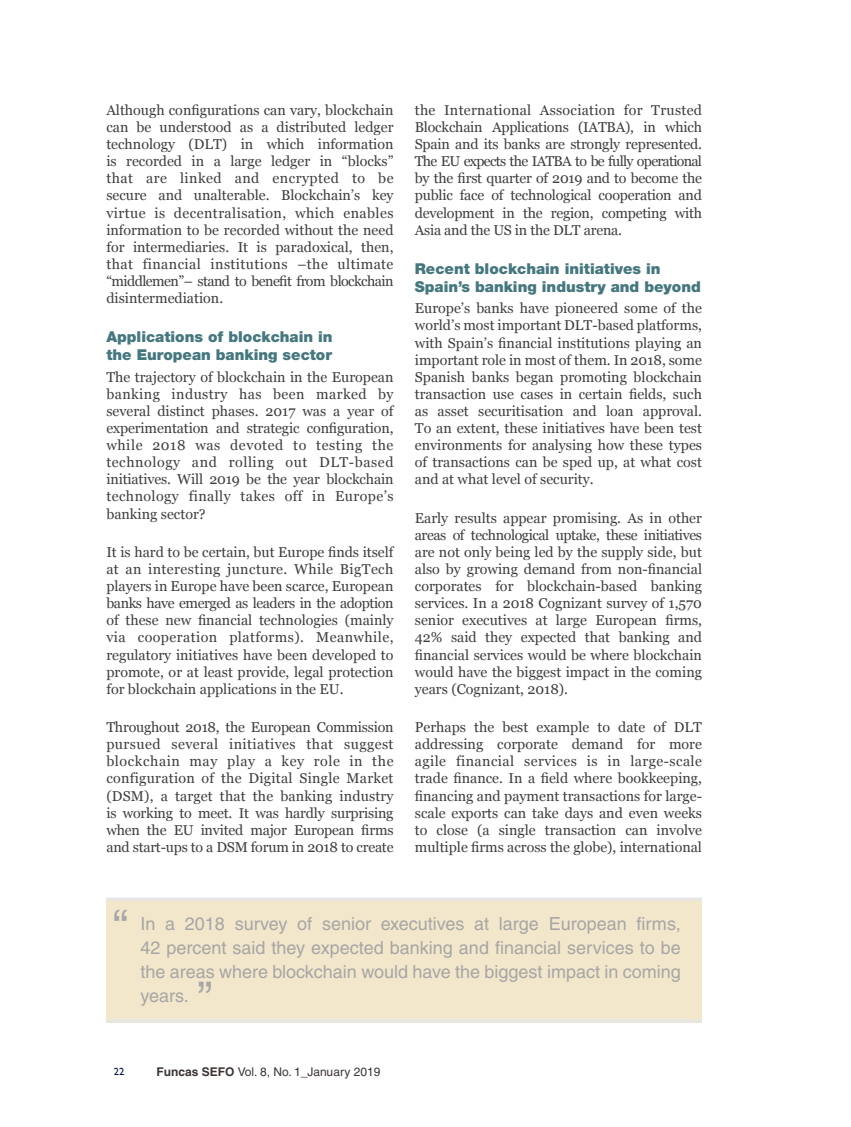
<style>
.page{position:relative;width:851px;height:1127px;background:#fff}
.page>*{position:absolute;margin:0;border:0;box-sizing:border-box;transform-origin:0 0}
._10_-_Texto_Grisete{font:45px "Helvetica";color:#a6a6a6}
._10_-_Texto_Grisete-2{font:18px/24px "Helvetica";color:#a6a6a6;text-align:justify}
._05_-_Epigrafe{font:900 15px/18px "Helvetica Neue";color:#45777e}
._04_-_Texto_general{font:14.25px/17.1px "Georgia";color:#3e3e3f;text-align:justify}
.t1{font:12px "Helvetica";color:#3b3532}
.t2{font:500 10.5px "Gill Sans MT Std";color:#00163d}
.s1{font-family:"Helvetica CE";font-weight:700}
</style>
<div class="page">
<div style="left:106px;top:900px;width:596px;height:123px;background:#f3e7cb"></div>
<hr style="left:106px;top:897px;width:596px;height:3px;background:#e6e6e6">
<hr style="left:106px;top:1019px;width:596px;height:3px;background:#e6e6e6">
<p class="_04_-_Texto_general" style="left:106px;top:102px;width:289px">Although configurations can vary, blockchain can be understood as a distributed ledger technology (DLT) in which information is recorded in a large ledger in “blocks” that are linked and encrypted to be secure and unalterable. Blockchain’s key virtue is decentralisation, which enables information to be recorded without the need for intermediaries. It is paradoxical, then, that financial institutions –the ultimate “middlemen”– stand to benefit from blockchain disintermediation.</p>
<p class="_05_-_Epigrafe" style="left:106px;top:328px;width:228px">Applications of blockchain in the European banking sector</p>
<p class="_04_-_Texto_general" style="left:106px;top:369px;width:289px">The trajectory of blockchain in the European banking industry has been marked by several distinct phases. 2017 was a year of experimentation and strategic configuration, while 2018 was devoted to testing the technology and rolling out DLT-based initiatives. Will 2019 be the year blockchain technology finally takes off in Europe’s banking sector?</p>
<p class="_04_-_Texto_general" style="left:106px;top:544px;width:289px">It is hard to be certain, but Europe finds itself at an interesting juncture. While BigTech players in Europe have been scarce, European banks have emerged as leaders in the adoption of these new financial technologies (mainly via cooperation platforms). Meanwhile, regulatory initiatives have been developed to promote, or at least provide, legal protection for blockchain applications in the EU.</p>
<p class="_04_-_Texto_general" style="left:106px;top:719px;width:289px">Throughout 2018, the European Commission pursued several initiatives that suggest blockchain may play a key role in the configuration of the Digital Single Market (DSM), a target that the banking industry is working to meet. It was hardly surprising when the EU invited major European firms and start-ups to a DSM forum in 2018 to create</p>
<p class="_04_-_Texto_general" style="left:415px;top:102px;width:288px">the International Association for Trusted Blockchain Applications (IATBA), in which Spain and its banks are strongly represented.<br>The EU expects the IATBA to be fully operational by the first quarter of 2019 and to become the public face of technological cooperation and development in the region, competing with Asia and the US in the DLT arena.</p>
<p class="_05_-_Epigrafe" style="left:415px;top:260px;width:287px">Recent blockchain initiatives in<br>Spain’s banking industry and beyond</p>
<p class="_04_-_Texto_general" style="left:415px;top:300px;width:289px">Europe’s banks have pioneered some of the world’s most important DLT-based platforms, with Spain’s financial institutions playing an important role in most of them. In 2018, some Spanish banks began promoting blockchain transaction use cases in certain fields, such as asset securitisation and loan approval.<br>To an extent, these initiatives have been test environments for analysing how these types of transactions can be sped up, at what cost and at what level of security.</p>
<p class="_04_-_Texto_general" style="left:415px;top:509px;width:289px">Early results appear promising. As in other areas of technological uptake, these initiatives are not only being led by the supply side, but also by growing demand from non-financial corporates for blockchain-based banking services. In a 2018 Cognizant survey of 1,570 senior executives at large European firms, 42% said they expected that banking and financial services would be where blockchain would have the biggest impact in the coming years (Cognizant, 2018).</p>
<p class="_04_-_Texto_general" style="left:415px;top:719px;width:289px">Perhaps the best example to date of DLT addressing corporate demand for more agile financial services is in large-scale trade finance. In a field where bookkeeping, financing and payment transactions for large&shy;scale exports can take days and even weeks to close (a single transaction can involve multiple firms across the globe), international</p>
<p class="_10_-_Texto_Grisete" style="left:113px;top:900px;width:16px">“</p>
<p class="_10_-_Texto_Grisete-2" style="left:140px;top:912px;width:542px">In a 2018 survey of senior executives at large European firms, 42 percent said they expected banking and financial services to be the areas where blockchain would have the biggest impact in coming years.</p>
<p class="_10_-_Texto_Grisete" style="left:198px;top:972px;width:16px">”</p>
<p class="t2" style="left:114px;top:1065px;width:12px">22</p>
<p class="t1" style="left:156px;top:1064px;width:225px"><span class="s1">Funcas SEFO</span> Vol. 8, No. 1_January 2019</p>
</div>
